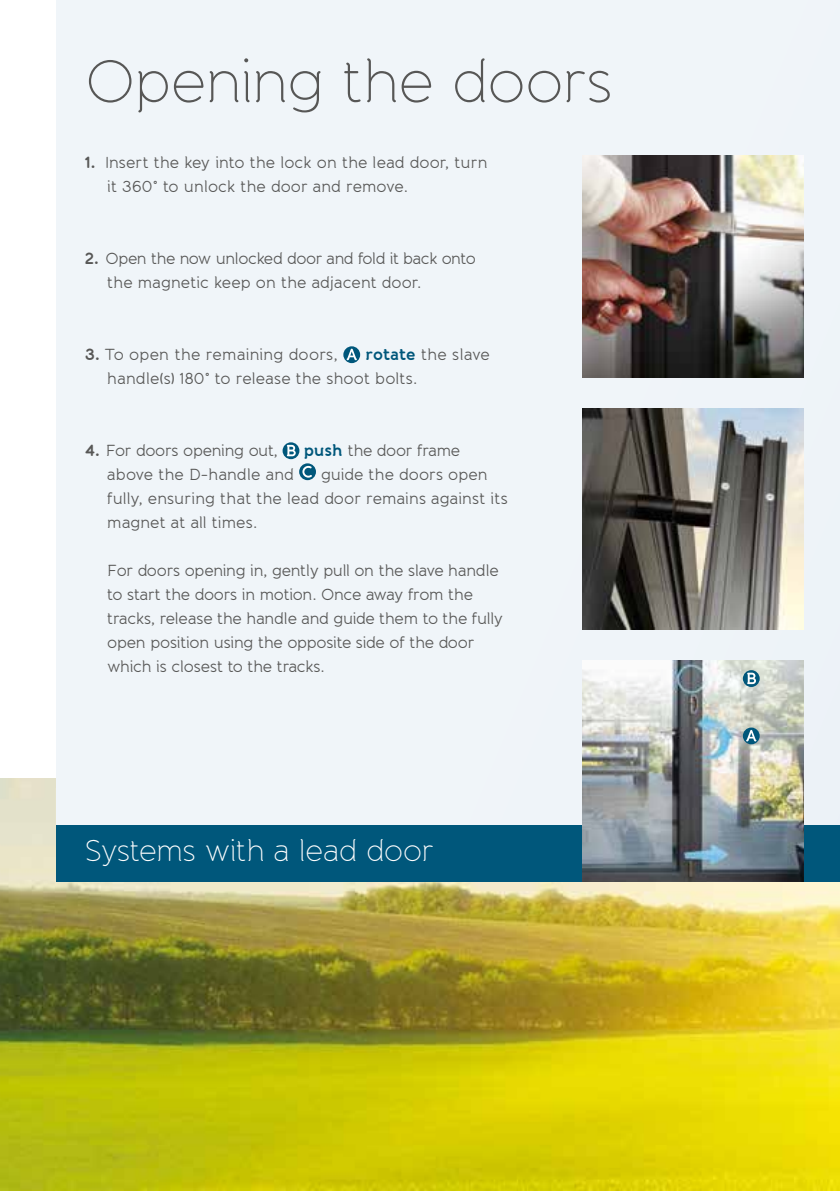
<style>
.page{position:relative;width:840px;height:1191px;background:#fff}
.page>*{position:absolute;margin:0;border:0;box-sizing:border-box;transform-origin:0 0}
.t1{font:200 60px "Banda";letter-spacing:-.01em;color:#575756}
.t2{font:200 30px "Banda";letter-spacing:-.01em;color:#fff}
.t3{font:16px/24px "Banda";letter-spacing:-.01em;color:#575756}
.t4{font:16px/24px "Banda";letter-spacing:.01em;color:#575756}
.s1{font-weight:700}
.s2{font-weight:700;color:#00577b}
</style>
<div class="page">
<img style="left:0;top:778px;width:839px;height:413px">
<div style="left:57px;top:0;width:782px;height:880px;background:#f0f5f9"></div>
<img style="left:582px;top:156px;width:221px;height:221px">
<img style="left:582px;top:408px;width:221px;height:221px">
<div style="left:57px;top:825px;width:782px;height:57px;background:#00577b"></div>
<img style="left:582px;top:660px;width:221px;height:222px">
<svg style="left:742px;top:727px;width:17px;height:17px"></svg>
<svg style="left:745px;top:730px;width:11px;height:11px"></svg>
<svg style="left:742px;top:670px;width:17px;height:17px"></svg>
<svg style="left:746px;top:672px;width:9px;height:12px"></svg>
<svg style="left:343px;top:346px;width:17px;height:17px"></svg>
<svg style="left:346px;top:349px;width:11px;height:11px"></svg>
<svg style="left:282px;top:442px;width:17px;height:17px"></svg>
<svg style="left:287px;top:445px;width:8px;height:11px"></svg>
<svg style="left:299px;top:463px;width:17px;height:17px"></svg>
<svg style="left:302px;top:466px;width:10px;height:11px"></svg>
<h1 class="t1" style="left:85px;top:45px;width:528px">Opening the doors</h1>
<p class="t3" style="left:107px;top:150px;width:381px;text-indent:-22px"><span class="s1">1.</span> Insert the key into the lock on the lead door, turn it 360° to unlock the door and remove.</p>
<p class="t3" style="left:107px;top:246px;width:370px;text-indent:-22px"><span class="s1">2.</span> Open the now unlocked door and fold it back onto the magnetic keep on the adjacent door.</p>
<p class="t4" style="left:85px;top:342px;width:254px"><span class="s1">3.</span> To open the remaining doors,</p>
<p class="t4" style="left:107px;top:342px;width:384px;text-indent:258px"><span class="s2">rotate</span> the slave handle(s) 180° to release the shoot bolts.</p>
<p class="t3" style="left:85px;top:438px;width:194px"><span class="s1">4.</span> For doors opening out,</p>
<p class="t3" style="left:304px;top:438px;width:158px"><span class="s2">push</span> the door frame</p>
<p class="t3" style="left:107px;top:462px;width:188px">above the D-handle and</p>
<p class="t3" style="left:107px;top:462px;width:402px;text-indent:214px">guide the doors open fully, ensuring that the lead door remains against its magnet at all times.</p>
<p class="t3" style="left:107px;top:558px;width:397px">For doors opening in, gently pull on the slave handle to start the doors in motion. Once away from the tracks, release the handle and guide them to the fully open position using the opposite side of the door which is closest to the tracks.</p>
<h2 class="t2" style="left:85px;top:832px;width:349px">Systems with a lead door</h2>
</div>
